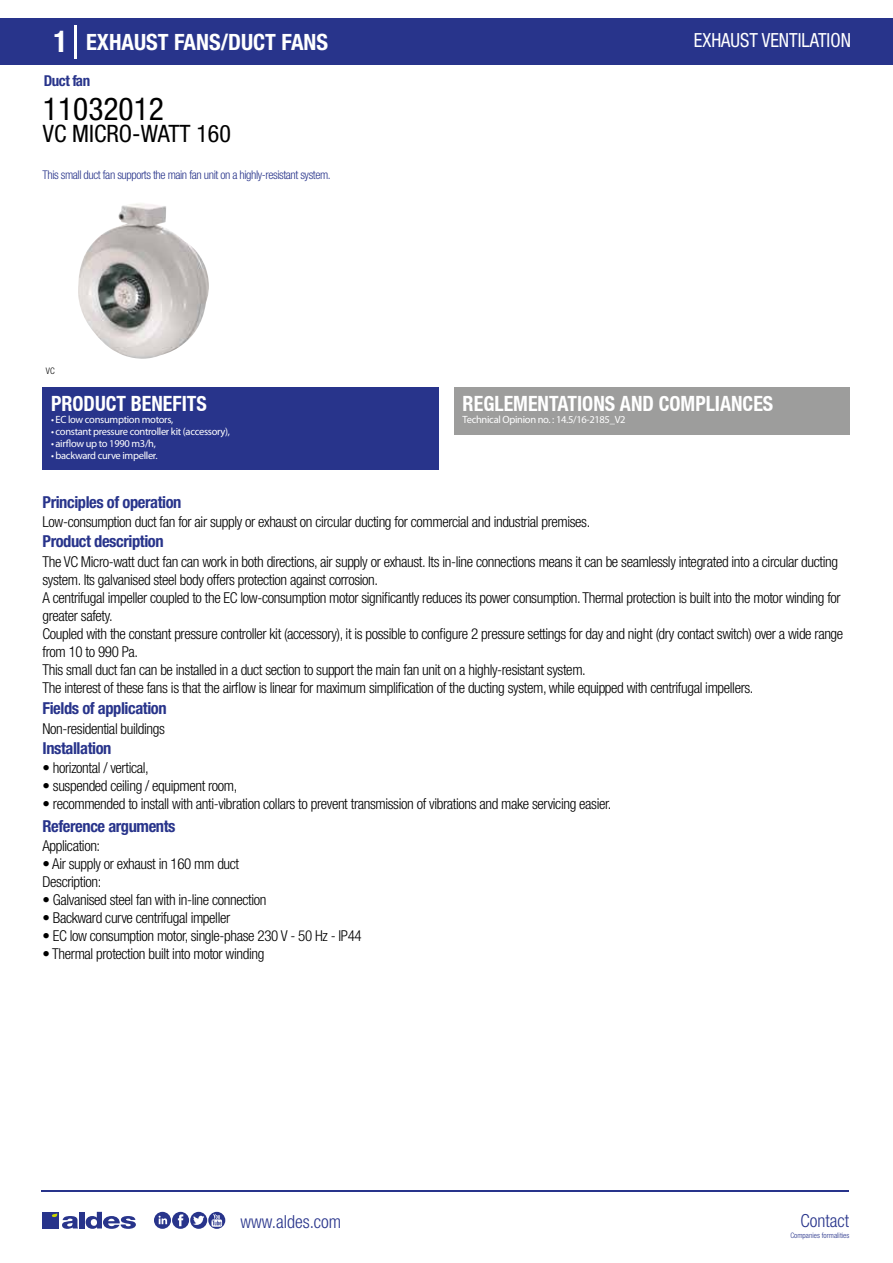
<style>
.page{position:relative;width:893px;height:1263px;background:#fff}
.page>*{position:absolute;margin:0;border:0;box-sizing:border-box;transform-origin:0 0}
.t1{font:condensed 31.5px "Helvetica Neue LT Std";color:#000}
.t2{font:condensed 24px "Helvetica Neue LT Std";color:#000}
.t3{font:700 condensed 22.5px "Helvetica Neue LT Std";color:#fff}
.t4{font:700 condensed 21px "Helvetica Neue";color:#fff;scale:.95 1}
.t5{font:condensed 19.5px "Helvetica Neue LT Std";color:#fff;scale:.95 1}
.t6{font:300 condensed 18px "Helvetica Neue";color:#28348b}
.t7{font:700 condensed 16.5px "Helvetica Neue LT Std";letter-spacing:-.025em;color:#28348b}
.t8{font:300 condensed 15px/18px "Helvetica Neue LT Std";letter-spacing:-.025em;color:#000}
.t9{font:700 condensed 15px "Helvetica Neue LT Std";letter-spacing:-.035em;color:#28348b}
.t10{font:300 condensed 12px "Helvetica Neue LT Std";letter-spacing:-.035em;color:#28348b}
.t11{font:10.5px "Myriad Pro";letter-spacing:-.03em;color:#fff}
.t12{font:300 condensed 7.5px "Helvetica Neue";color:#28348b}
.s1{font-size:30px}
</style>
<div class="page">
<div style="left:0;top:18px;width:893px;height:46px;background:#28348b"></div>
<div style="left:454px;top:387px;width:396px;height:48px;background:#9d9d9c"></div>
<div style="left:43px;top:387px;width:396px;height:83px;background:#28348b"></div>
<hr style="left:74px;top:25px;width:2px;height:33px;background:#fff">
<svg style="left:78px;top:203px;width:131px;height:156px"></svg>
<hr style="left:41px;top:1190px;width:808px;height:1px;background:#28348b">
<svg style="left:154px;top:1212px;width:71px;height:17px"></svg>
<div style="left:42px;top:1212px;width:17px;height:16px;background:#28348b"></div>
<div style="left:79px;top:1212px;width:5px;height:16px;background:#28348b"></div>
<svg style="left:86px;top:1212px;width:50px;height:17px"></svg>
<svg style="left:52px;top:1213px;width:26px;height:16px"></svg>
<h3 class="t3" style="left:54px;top:28px;width:276px"><span class="s1">1</span> EXHAUST FANS/DUCT FANS</h3>
<h3 class="t5" style="left:694px;top:29px;width:167px">EXHAUST VENTILATION</h3>
<p class="t9" style="left:44px;top:71px;width:48px">Duct fan</p>
<h1 class="t1" style="left:43px;top:91px;width:122px">11032012</h1>
<h2 class="t2" style="left:43px;top:120px;width:189px">VC MICRO-WATT 160</h2>
<p class="t10" style="left:43px;top:167px;width:290px">This small duct fan supports the main fan unit on a highly-resistant system.</p>
<h3 class="t4" style="left:51px;top:391px;width:166px">PRODUCT BENEFITS</h3>
<p class="t11" style="left:51px;top:413px;width:124px">• EC low consumption motors,</p>
<p class="t11" style="left:51px;top:425px;width:180px">• constant pressure controller kit (accessory),</p>
<p class="t11" style="left:51px;top:437px;width:106px">• airflow up to 1990 m3/h,</p>
<p class="t11" style="left:51px;top:449px;width:108px">• backward curve impeller.</p>
<h3 class="t4" style="left:463px;top:391px;width:328px">REGLEMENTATIONS AND COMPLIANCES</h3>
<p class="t11" style="left:463px;top:413px;width:164px">Technical Opinion no. : 14.5/16-2185_V2</p>
<p class="t7" style="left:43px;top:492px;width:140px">Principles of operation</p>
<p class="t7" style="left:43px;top:531px;width:123px">Product description</p>
<p class="t8" style="left:43px;top:513px;width:549px">Low-consumption duct fan for air supply or exhaust on circular ducting for commercial and industrial premises.</p>
<p class="t8" style="left:43px;top:552px;width:802px">The VC Micro-watt duct fan can work in both directions, air supply or exhaust. Its in-line connections means it can be seamlessly integrated into a circular ducting system. Its galvanised steel body offers protection against corrosion.<br>A centrifugal impeller coupled to the EC low-consumption motor significantly reduces its power consumption. Thermal protection is built into the motor winding for greater safety.<br>Coupled with the constant pressure controller kit (accessory), it is possible to configure 2 pressure settings for day and night (dry contact switch) over a wide range from 10 to 990 Pa.<br>This small duct fan can be installed in a duct section to support the main fan unit on a highly-resistant system.<br>The interest of these fans is that the airflow is linear for maximum simplification of the ducting system, while equipped with centrifugal impellers.</p>
<p class="t8" style="left:43px;top:719px;width:124px">Non-residential buildings</p>
<p class="t8" style="left:43px;top:759px;width:108px">• horizontal / vertical,</p>
<p class="t8" style="left:43px;top:777px;width:196px">• suspended ceiling / equipment room,</p>
<p class="t8" style="left:43px;top:795px;width:570px">• recommended to install with anti-vibration collars to prevent transmission of vibrations and make servicing easier.</p>
<p class="t7" style="left:43px;top:698px;width:126px">Fields of application</p>
<p class="t7" style="left:43px;top:738px;width:70px">Installation</p>
<p class="t7" style="left:43px;top:816px;width:135px">Reference arguments</p>
<p class="t8" style="left:43px;top:836px;width:59px">Application:</p>
<p class="t8" style="left:43px;top:854px;width:198px">• Air supply or exhaust in 160 mm duct<br>Description:</p>
<p class="t8" style="left:43px;top:890px;width:225px">• Galvanised steel fan with in-line connection</p>
<p class="t8" style="left:43px;top:908px;width:189px">• Backward curve centrifugal impeller</p>
<p class="t8" style="left:43px;top:926px;width:321px">• EC low consumption motor, single-phase 230 V - 50 Hz - IP44</p>
<p class="t8" style="left:43px;top:944px;width:223px">• Thermal protection built into motor winding</p>
<p class="t6" style="left:240px;top:1211px;width:102px">www.aldes.com</p>
<p class="t6" style="left:800px;top:1211px;width:50px">Contact</p>
<p class="t12" style="left:790px;top:1230px;width:60px">Companies formalities</p>
</div>
